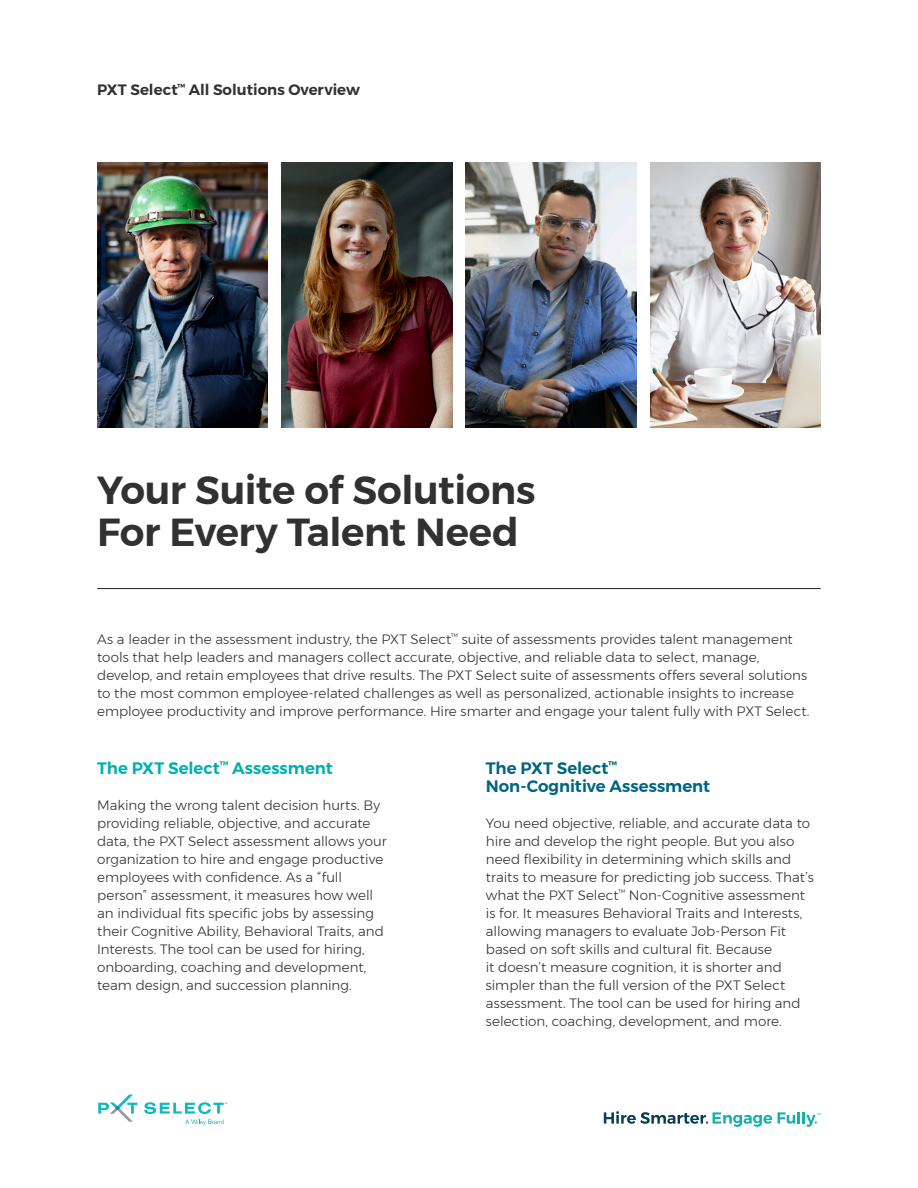
<style>
.page{position:relative;width:918px;height:1188px;background:#fff}
.page>*{position:absolute;margin:0;border:0;box-sizing:border-box;transform-origin:0 0}
.t1{font:600 39px "Montserrat";letter-spacing:-.01em;color:#323131}
.t2{font:600 16.5px "Montserrat";color:#006580}
.t3{font:600 16.5px "Montserrat";color:#00afb1}
.t4{font:600 15px "Montserrat";color:#323131}
.t5{font:300 13.5px/18px "Montserrat";color:#323131}
</style>
<div class="page">
<svg style="left:604px;top:1111px;width:168px;height:16px"></svg>
<svg style="left:778px;top:1112px;width:43px;height:15px"></svg>
<svg style="left:98px;top:1095px;width:40px;height:27px"></svg>
<svg style="left:144px;top:1102px;width:83px;height:23px"></svg>
<img style="left:282px;top:162px;width:170px;height:266px">
<img style="left:97px;top:162px;width:171px;height:266px">
<img style="left:466px;top:162px;width:170px;height:266px">
<img style="left:650px;top:162px;width:171px;height:266px">
<hr style="left:97px;top:588px;width:724px;height:1px;background:#231f20">
<p class="t4" style="left:97px;top:77px;width:264px">PXT Select<sup>™</sup> All Solutions Overview</p>
<p class="t1" style="left:97px;top:460px;width:440px">Your Suite of Solutions</p>
<p class="t1" style="left:97px;top:502px;width:423px">For Every Talent Need</p>
<p class="t5" style="left:97px;top:630px;width:714px">As a leader in the assessment industry, the PXT Select<sup>™</sup> suite of assessments provides talent management tools that help leaders and managers collect accurate, objective, and reliable data to select, manage, develop, and retain employees that drive results. The PXT Select suite of assessments offers several solutions to the most common employee-related challenges as well as personalized, actionable insights to increase employee productivity and improve performance. Hire smarter and engage your talent fully with PXT Select.</p>
<p class="t3" style="left:97px;top:755px;width:237px">The PXT Select<sup>™</sup> Assessment</p>
<p class="t5" style="left:97px;top:796px;width:291px">Making the wrong talent decision hurts. By providing reliable, objective, and accurate data, the PXT Select assessment allows your organization to hire and engage productive employees with confidence. As a “full person” assessment, it measures how well an individual fits specific jobs by assessing their Cognitive Ability, Behavioral Traits, and Interests. The tool can be used for hiring, onboarding, coaching and development, team design, and succession planning.</p>
<p class="t2" style="left:486px;top:755px;width:133px">The PXT Select<sup>™</sup></p>
<p class="t2" style="left:486px;top:773px;width:226px">Non-Cognitive Assessment</p>
<p class="t5" style="left:486px;top:814px;width:329px">You need objective, reliable, and accurate data to hire and develop the right people. But you also need flexibility in determining which skills and traits to measure for predicting job success. That’s what the PXT Select<sup>™</sup> Non-Cognitive assessment is for. It measures Behavioral Traits and Interests, allowing managers to evaluate Job-Person Fit based on soft skills and cultural fit. Because<br>it doesn’t measure cognition, it is shorter and simpler than the full version of the PXT Select assessment. The tool can be used for hiring and selection, coaching, development, and more.</p>
</div>
